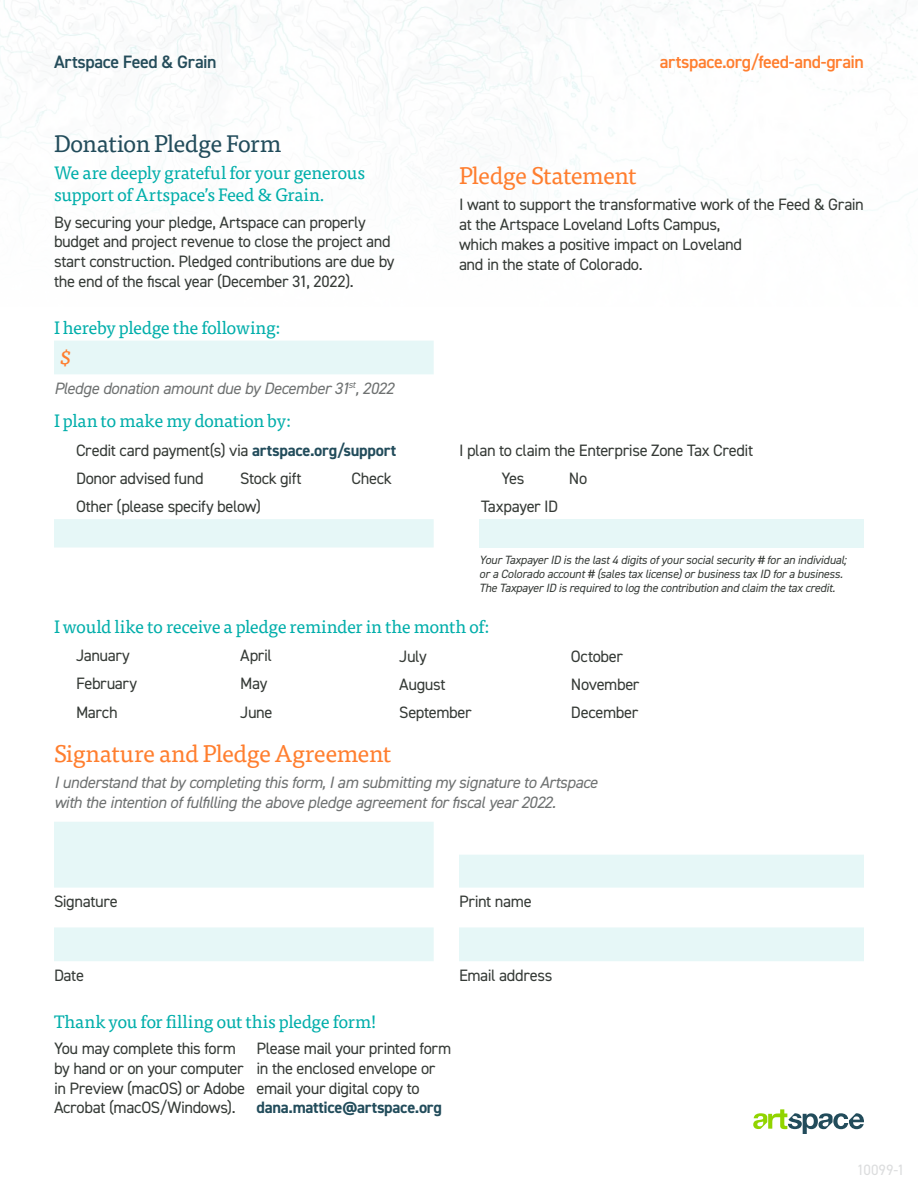
<style>
.page{position:relative;width:918px;height:1188px;background:#fff}
.page>*{position:absolute;margin:0;border:0;box-sizing:border-box;transform-origin:0 0}
.b2{font:24px "Tisa Pro";letter-spacing:-.025em;color:#ff7e2e}
.b2-2{font:24px "Tisa Pro";letter-spacing:-.03em;color:#224c5b}
.b2-3{font:24px "Tisa Pro";letter-spacing:-.025em;color:#ff7e2f}
.b3{font:italic 24px "Tisa Pro";color:#ff7e2f}
.b2_table{font:18px/21.6px "Tisa Pro";letter-spacing:-.02em;color:#00aeaa}
.b2-4{font:600 18px "DIN2014";letter-spacing:-.025em;color:#ff7e2f}
.b2-5{font:600 18px "DIN2014";letter-spacing:-.025em;color:#244c5a}
.b3-2{font:16.5px/19.8px "DIN2014";letter-spacing:-.025em;color:#353a36}
.b3-3{font:italic 16.5px/19.8px "DIN2014";letter-spacing:-.025em;color:#6e7171}
.b2_table-2{font:16.5px/19.8px "DIN2014";letter-spacing:-.02em;color:#353a36}
.material{font:15px "DIN2014";letter-spacing:-.005em;color:#dcddde}
.b3-4{font:italic 12px/14.4px "DIN2014";letter-spacing:-.02em;color:#353a36}
.s1{font-weight:700;color:#224c5b}
</style>
<div class="page">
<img style="left:0;top:0;width:918px;height:211px">
<svg style="left:753px;top:1109px;width:111px;height:25px"></svg>
<svg style="left:54px;top:341px;width:810px;height:620px"></svg>
<div style="left:479px;top:519px;width:385px;height:29px;background:#e6f7f7"></div>
<p class="b2-5" style="left:54px;top:50px;width:164px">Artspace Feed &amp; Grain</p>
<p class="b2-4" style="left:660px;top:50px;width:206px">artspace.org/feed-and-grain</p>
<p class="b2-2" style="left:54px;top:126px;width:229px">Donation Pledge Form</p>
<p class="b2_table" style="left:54px;top:161px;width:313px">We are deeply grateful for your generous support of Artspace’s Feed &amp; Grain.</p>
<p class="b2_table-2" style="left:54px;top:212px;width:342px">By securing your pledge, Artspace can properly budget and project revenue to close the project and start construction. Pledged contributions are due by the end of the fiscal year (December 31, 2022).</p>
<p class="b2-3" style="left:459px;top:158px;width:179px">Pledge Statement</p>
<p class="b3-2" style="left:459px;top:194px;width:406px">I want to support the transformative work of the Feed &amp; Grain at the Artspace Loveland Lofts Campus,<br>which makes a positive impact on Loveland<br>and in the state of Colorado.</p>
<p class="b2_table" style="left:54px;top:316px;width:228px">I hereby pledge the following:</p>
<p class="b3" style="left:61px;top:338px;width:12px">$</p>
<p class="b3-3" style="left:54px;top:378px;width:341px">Pledge donation amount due by December 31<sup>st</sup>, 2022</p>
<p class="b2_table" style="left:54px;top:409px;width:239px">I plan to make my donation by:</p>
<p class="b3-2" style="left:76px;top:440px;width:322px">Credit card payment(s) via <span class="s1">artspace.org/support</span></p>
<p class="b3-2" style="left:459px;top:440px;width:296px">I plan to claim the Enterprise Zone Tax Credit</p>
<p class="b3-2" style="left:76px;top:468px;width:129px">Donor advised fund</p>
<p class="b3-2" style="left:240px;top:468px;width:63px">Stock gift</p>
<p class="b3-2" style="left:351px;top:468px;width:42px">Check</p>
<p class="b3-2" style="left:501px;top:468px;width:25px">Yes</p>
<p class="b3-2" style="left:569px;top:468px;width:20px">No</p>
<p class="b3-2" style="left:76px;top:497px;width:186px">Other (please specify below)</p>
<p class="b3-2" style="left:481px;top:497px;width:79px">Taxpayer ID</p>
<p class="b3-4" style="left:479px;top:552px;width:369px">Your Taxpayer ID is the last 4 digits of your social security # for an individual; or a Colorado account # (sales tax license) or business tax ID for a business.<br>The Taxpayer ID is required to log the contribution and claim the tax credit.</p>
<p class="b2_table" style="left:54px;top:614px;width:437px">I would like to receive a pledge reminder in the month of:</p>
<p class="b3-2" style="left:76px;top:645px;width:55px">January</p>
<p class="b3-2" style="left:240px;top:645px;width:33px">April</p>
<p class="b3-2" style="left:76px;top:673px;width:63px">February</p>
<p class="b3-2" style="left:240px;top:673px;width:29px">May</p>
<p class="b3-2" style="left:76px;top:702px;width:43px">March</p>
<p class="b3-2" style="left:240px;top:702px;width:34px">June</p>
<p class="b2" style="left:54px;top:736px;width:339px">Signature and Pledge Agreement</p>
<p class="b3-3" style="left:54px;top:773px;width:545px">I understand that by completing this form, I am submitting my signature to Artspace with the intention of fulfilling the above pledge agreement for fiscal year 2022.</p>
<p class="b3-2" style="left:399px;top:646px;width:29px">July</p>
<p class="b3-2" style="left:571px;top:646px;width:54px">October</p>
<p class="b3-2" style="left:399px;top:674px;width:48px">August</p>
<p class="b3-2" style="left:571px;top:674px;width:70px">November</p>
<p class="b3-2" style="left:399px;top:702px;width:74px">September</p>
<p class="b3-2" style="left:571px;top:702px;width:69px">December</p>
<p class="b3-2" style="left:54px;top:891px;width:65px">Signature</p>
<p class="b3-2" style="left:459px;top:891px;width:74px">Print name</p>
<p class="b3-2" style="left:54px;top:965px;width:32px">Date</p>
<p class="b3-2" style="left:459px;top:965px;width:95px">Email address</p>
<p class="b2_table" style="left:54px;top:1010px;width:324px">Thank you for filling out this pledge form!</p>
<p class="b3-2" style="left:54px;top:1038px;width:193px">You may complete this form by hand or on your computer in Preview (macOS) or Adobe<br>Acrobat (macOS/Windows).</p>
<p class="b3-2" style="left:256px;top:1038px;width:196px">Please mail your printed form in the enclosed envelope or email your digital copy to <span class="s1">dana.mattice@artspace.org</span></p>
<p class="material" style="left:857px;top:1160px;width:49px">10099-1</p>
</div>
